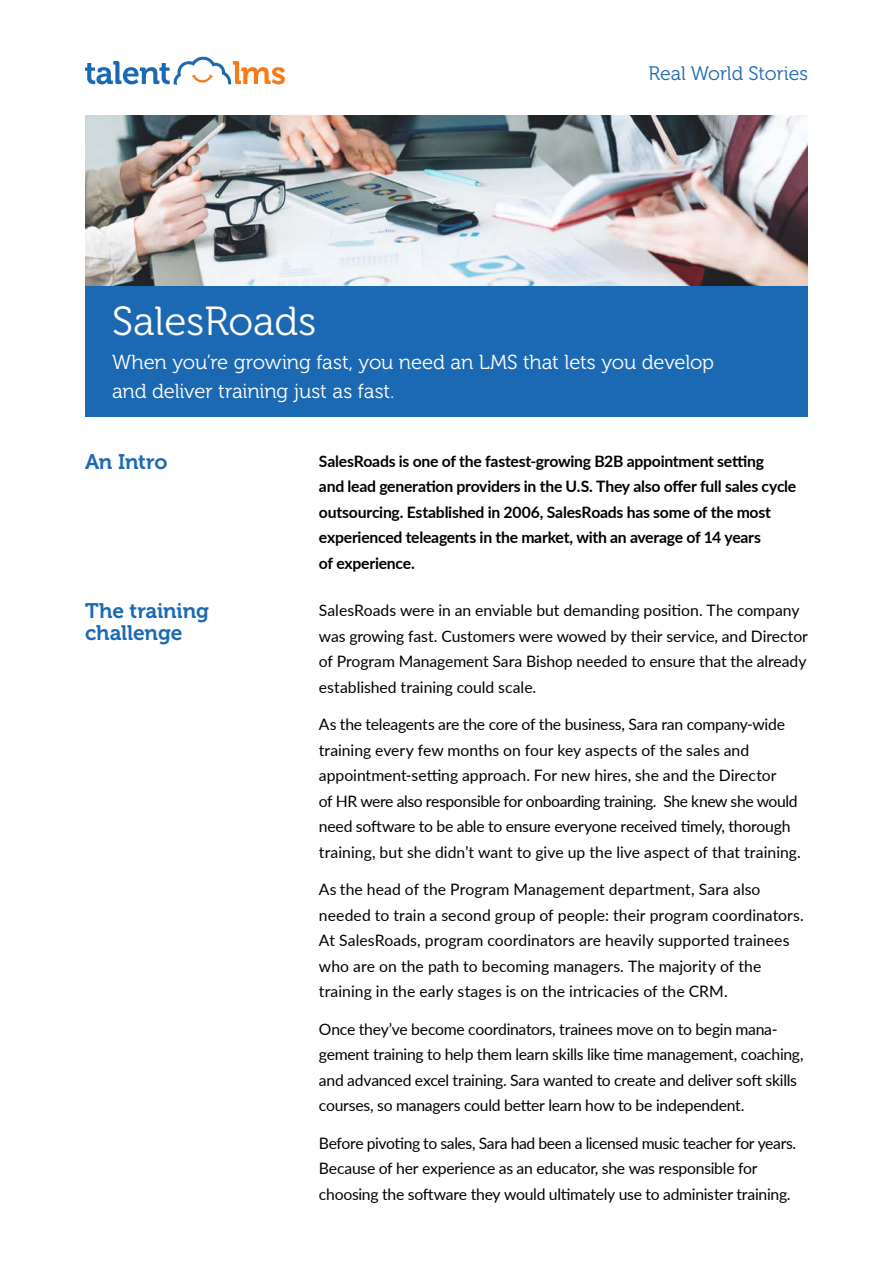
<style>
.page{position:relative;width:893px;height:1263px;background:#fff}
.page>*{position:absolute;margin:0;border:0;box-sizing:border-box;transform-origin:0 0}
.t1{font:40.5px "Museo 300";color:#fff}
.t2{font:21px/22.5px "Museo 700";letter-spacing:-.005em;color:#1c69b3}
.t3{font:20.25px/28.5px "Museo 300";letter-spacing:-.01em;color:#fff}
.t4{font:19.5px "Museo 300";color:#1c69b3}
.t5{font:15.75px/25.5px "Lato";letter-spacing:-.01em;color:#000}
.t6{font:700 15.75px/25.5px "Lato";letter-spacing:-.015em;color:#000}
</style>
<div class="page">
<svg style="left:85px;top:57px;width:200px;height:28px"></svg>
<div style="left:85px;top:284px;width:723px;height:133px;background:#1c69b3"></div>
<img style="left:85px;top:115px;width:723px;height:170px">
<p class="t4" style="left:649px;top:63px;width:161px">Real World Stories</p>
<h1 class="t1" style="left:112px;top:299px;width:206px">SalesRoads</h1>
<p class="t3" style="left:112px;top:348px;width:604px">When you’re growing fast, you need an LMS that lets you develop and deliver training just as fast.</p>
<h2 class="t2" style="left:85px;top:451px;width:84px">An Intro</h2>
<h2 class="t2" style="left:85px;top:599px;width:125px">The training challenge</h2>
<p class="t6" style="left:319px;top:447px;width:479px">SalesRoads is one of the fastest-growing B2B appointment setting<br>and lead generation providers in the U.S. They also offer full sales cycle outsourcing. Established in 2006, SalesRoads has some of the most experienced teleagents in the market, with an average of 14 years<br>of experience.</p>
<p class="t5" style="left:319px;top:597px;width:490px">SalesRoads were in an enviable but demanding position. The company was growing fast. Customers were wowed by their service, and Director of Program Management Sara Bishop needed to ensure that the already established training could scale.</p>
<p class="t5" style="left:319px;top:711px;width:483px">As the teleagents are the core of the business, Sara ran company-wide training every few months on four key aspects of the sales and appointment-setting approach. For new hires, she and the Director<br>of HR were also responsible for onboarding training. She knew she would need software to be able to ensure everyone received timely, thorough training, but she didn’t want to give up the live aspect of that training.</p>
<p class="t5" style="left:319px;top:876px;width:486px">As the head of the Program Management department, Sara also needed to train a second group of people: their program coordinators.<br>At SalesRoads, program coordinators are heavily supported trainees who are on the path to becoming managers. The majority of the training in the early stages is on the intricacies of the CRM.</p>
<p class="t5" style="left:319px;top:1015px;width:486px">Once they’ve become coordinators, trainees move on to begin mana&shy;gement training to help them learn skills like time management, coaching, and advanced excel training. Sara wanted to create and deliver soft skills courses, so managers could better learn how to be independent.</p>
<p class="t5" style="left:319px;top:1129px;width:479px">Before pivoting to sales, Sara had been a licensed music teacher for years.<br>Because of her experience as an educator, she was responsible for choosing the software they would ultimately use to administer training.</p>
</div>
